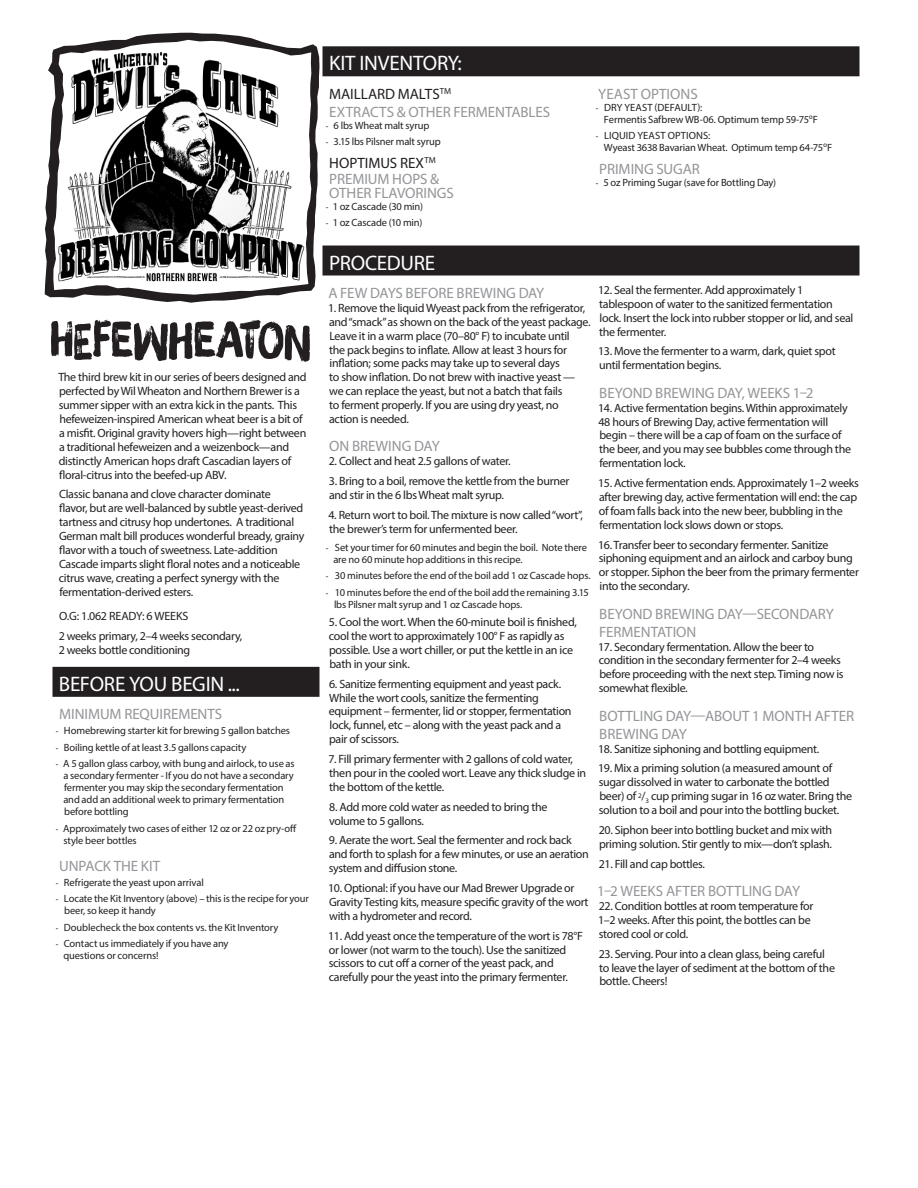
<style>
.page{position:relative;width:918px;height:1188px;background:#fff}
.page>*{position:absolute;margin:0;border:0;box-sizing:border-box;transform-origin:0 0}
.t1{font:21px "Myriad Pro";letter-spacing:-.01em;color:#fff}
.t2{font:15px/18px "Myriad Pro";color:#939598}
.t3{font:15px "Myriad Pro";color:#231f20}
.body{font:12px/13.8px "Myriad Pro";letter-spacing:-.025em;color:#231f20}
.body-2{font:12px "Myriad Pro";letter-spacing:-.005em;color:#231f20}
.t4{font:10.5px/12px "Myriad Pro";letter-spacing:-.01em;color:#231f20}
.s1{font-family:"Futura"}
.s2{font-family:"Interstate";font-weight:300;font-stretch:condensed}
</style>
<div class="page">
<div style="left:52px;top:667px;width:268px;height:30px;background:#231f20"></div>
<div style="left:322px;top:46px;width:538px;height:30px;background:#231f20"></div>
<div style="left:322px;top:246px;width:538px;height:30px;background:#231f20"></div>
<svg style="left:45px;top:33px;width:274px;height:270px"></svg>
<svg style="left:51px;top:320px;width:259px;height:42px"></svg>
<p class="body" style="left:58px;top:370px;width:250px">The third brew kit in our series of beers designed and perfected by Wil Wheaton and Northern Brewer is a summer sipper with an extra kick in the pants. This hefeweizen-inspired American wheat beer is a bit of a misfit. Original gravity hovers high—right between a traditional hefeweizen and a weizenbock—and distinctly American hops draft Cascadian layers of floral-citrus into the beefed-up ABV.</p>
<p class="body" style="left:59px;top:487px;width:247px">Classic banana and clove character dominate<br>flavor, but are well-balanced by subtle yeast-derived tartness and citrusy hop undertones. A traditional German malt bill produces wonderful bready, grainy flavor with a touch of sweetness. Late-addition Cascade imparts slight floral notes and a noticeable citrus wave, creating a perfect synergy with the fermentation-derived esters.</p>
<p class="body-2" style="left:59px;top:608px;width:131px">O.G: 1.062 READY: 6 WEEKS</p>
<p class="body" style="left:59px;top:629px;width:185px">2 weeks primary, 2–4 weeks secondary,<br>2 weeks bottle conditioning</p>
<p class="t1" style="left:59px;top:671px;width:182px">BEFORE YOU BEGIN ...</p>
<p class="t2" style="left:59px;top:705px;width:165px">MINIMUM REQUIREMENTS</p>
<p class="t4" style="left:56px;top:725px;width:236px"><span class="s1">-</span> Homebrewing starter kit for brewing 5 gallon batches</p>
<p class="t4" style="left:56px;top:741px;width:192px"><span class="s1">-</span> Boiling kettle of at least 3.5 gallons capacity</p>
<p class="t4" style="left:63px;top:758px;width:233px;text-indent:-7px"><span class="s1">-</span> A 5 gallon glass carboy, with bung and airlock, to use as a secondary fermenter - If you do not have a secondary fermenter you may skip the secondary fermentation and add an additional week to primary fermentation before bottling</p>
<p class="t4" style="left:63px;top:822px;width:235px;text-indent:-7px"><span class="s1">-</span> Approximately two cases of either 12 oz or 22 oz pry-off style beer bottles</p>
<p class="t2" style="left:59px;top:857px;width:103px">UNPACK THE KIT</p>
<p class="t4" style="left:56px;top:876px;width:149px"><span class="s1">-</span> Refrigerate the yeast upon arrival</p>
<p class="t4" style="left:64px;top:893px;width:246px;text-indent:-8px"><span class="s1">-</span> Locate the Kit Inventory (above) – this is the recipe for your beer, so keep it handy</p>
<p class="t4" style="left:56px;top:921px;width:224px"><span class="s1">-</span> Doublecheck the box contents vs. the Kit Inventory</p>
<p class="t4" style="left:63px;top:938px;width:167px;text-indent:-7px"><span class="s1">-</span> Contact us immediately if you have any questions or concerns!</p>
<p class="t1" style="left:329px;top:50px;width:134px">KIT INVENTORY:</p>
<p class="t3" style="left:329px;top:85px;width:124px">MAILLARD MALTS<sup>TM</sup></p>
<p class="t2" style="left:329px;top:103px;width:222px">EXTRACTS &amp; OTHER FERMENTABLES</p>
<p class="t4" style="left:326px;top:119px;width:105px"><span class="s1">-</span> 6 lbs Wheat malt syrup</p>
<p class="t4" style="left:326px;top:136px;width:116px"><span class="s1">-</span> 3.15 lbs Pilsner malt syrup</p>
<p class="t3" style="left:329px;top:154px;width:108px">HOPTIMUS REX<sup>TM</sup></p>
<p class="t2" style="left:329px;top:172px;width:126px;line-height:13.5px">PREMIUM HOPS &amp;<br>OTHER FLAVORINGS</p>
<p class="t4" style="left:326px;top:200px;width:98px"><span class="s1">-</span> 1 oz Cascade (30 min)</p>
<p class="t4" style="left:326px;top:217px;width:98px"><span class="s1">-</span> 1 oz Cascade (10 min)</p>
<p class="t2" style="left:598px;top:85px;width:101px">YEAST OPTIONS</p>
<p class="t4" style="left:604px;top:101px;width:216px;text-indent:-8px"><span class="s1">-</span> DRY YEAST (DEFAULT):<br>Fermentis Safbrew WB-06. Optimum temp 59-75<span class="s2">°</span>F</p>
<p class="t4" style="left:604px;top:130px;width:230px;text-indent:-8px"><span class="s1">-</span> LIQUID YEAST OPTIONS:<br>Wyeast 3638 Bavarian Wheat. Optimum temp 64-75<span class="s2">°</span>F</p>
<p class="t2" style="left:599px;top:160px;width:102px">PRIMING SUGAR</p>
<p class="t4" style="left:596px;top:176px;width:182px"><span class="s1">-</span> 5 oz Priming Sugar (save for Bottling Day)</p>
<p class="t1" style="left:329px;top:250px;width:108px">PROCEDURE</p>
<p class="t2" style="left:328px;top:284px;width:217px">A FEW DAYS BEFORE BREWING DAY</p>
<p class="body" style="left:328px;top:301px;width:264px">1. Remove the liquid Wyeast pack from the refrigerator, and “smack” as shown on the back of the yeast package.<br>Leave it in a warm place (70–80° F) to incubate until<br>the pack begins to inflate. Allow at least 3 hours for inflation; some packs may take up to several days<br>to show inflation. Do not brew with inactive yeast — we can replace the yeast, but not a batch that fails<br>to ferment properly. If you are using dry yeast, no<br>action is needed.</p>
<p class="t2" style="left:329px;top:437px;width:112px">ON BREWING DAY</p>
<p class="body" style="left:329px;top:454px;width:183px">2. Collect and heat 2.5 gallons of water.</p>
<p class="body" style="left:329px;top:474px;width:242px">3. Bring to a boil, remove the kettle from the burner and stir in the 6 lbs Wheat malt syrup.</p>
<p class="body" style="left:328px;top:508px;width:256px">4. Return wort to boil. The mixture is now called “wort”, the brewer’s term for unfermented beer.</p>
<p class="t4" style="left:333px;top:541px;width:255px;text-indent:-7px"><span class="s1">-</span> Set your timer for 60 minutes and begin the boil. Note there are no 60 minute hop additions in this recipe.</p>
<p class="t4" style="left:326px;top:570px;width:266px"><span class="s1">-</span> 30 minutes before the end of the boil add 1 oz Cascade hops.</p>
<p class="t4" style="left:334px;top:586px;width:256px;text-indent:-8px"><span class="s1">-</span> 10 minutes before the end of the boil add the remaining 3.15 lbs Pilsner malt syrup and 1 oz Cascade hops.</p>
<p class="body" style="left:329px;top:615px;width:250px">5. Cool the wort. When the 60-minute boil is finished, cool the wort to approximately 100° F as rapidly as possible. Use a wort chiller, or put the kettle in an ice bath in your sink.</p>
<p class="body" style="left:329px;top:677px;width:244px">6. Sanitize fermenting equipment and yeast pack.<br>While the wort cools, sanitize the fermenting equipment – fermenter, lid or stopper, fermentation lock, funnel, etc – along with the yeast pack and a pair of scissors.</p>
<p class="body" style="left:328px;top:752px;width:259px">7. Fill primary fermenter with 2 gallons of cold water, then pour in the cooled wort. Leave any thick sludge in the bottom of the kettle.</p>
<p class="body" style="left:329px;top:800px;width:220px">8. Add more cold water as needed to bring the volume to 5 gallons.</p>
<p class="body" style="left:329px;top:833px;width:262px">9. Aerate the wort. Seal the fermenter and rock back and forth to splash for a few minutes, or use an aeration system and diffusion stone.</p>
<p class="body" style="left:328px;top:881px;width:262px">10. Optional: if you have our Mad Brewer Upgrade or<br>Gravity Testing kits, measure specific gravity of the wort with a hydrometer and record.</p>
<p class="body" style="left:328px;top:929px;width:256px">11. Add yeast once the temperature of the wort is 78°F or lower (not warm to the touch). Use the sanitized scissors to cut off a corner of the yeast pack, and carefully pour the yeast into the primary fermenter.</p>
<p class="body" style="left:598px;top:283px;width:257px">12. Seal the fermenter. Add approximately 1 tablespoon of water to the sanitized fermentation lock. Insert the lock into rubber stopper or lid, and seal the fermenter.</p>
<p class="body" style="left:598px;top:344px;width:239px">13. Move the fermenter to a warm, dark, quiet spot until fermentation begins.</p>
<p class="t2" style="left:599px;top:383px;width:216px">BEYOND BREWING DAY, WEEKS 1–2</p>
<p class="body" style="left:598px;top:401px;width:255px">14. Active fermentation begins. Within approximately 48 hours of Brewing Day, active fermentation will begin – there will be a cap of foam on the surface of the beer, and you may see bubbles come through the fermentation lock.</p>
<p class="body" style="left:598px;top:476px;width:262px">15. Active fermentation ends. Approximately 1–2 weeks after brewing day, active fermentation will end: the cap of foam falls back into the new beer, bubbling in the fermentation lock slows down or stops.</p>
<p class="body" style="left:598px;top:537px;width:262px">16. Transfer beer to secondary fermenter. Sanitize siphoning equipment and an airlock and carboy bung or stopper. Siphon the beer from the primary fermenter into the secondary.</p>
<p class="t2" style="left:599px;top:604px;width:236px">BEYOND BREWING DAY—SECONDARY<br>FERMENTATION</p>
<p class="body" style="left:598px;top:639px;width:247px">17. Secondary fermentation. Allow the beer to condition in the secondary fermenter for 2–4 weeks before proceeding with the next step. Timing now is somewhat flexible.</p>
<p class="t2" style="left:599px;top:706px;width:256px">BOTTLING DAY—ABOUT 1 MONTH AFTER<br>BREWING DAY</p>
<p class="body" style="left:598px;top:741px;width:223px">18. Sanitize siphoning and bottling equipment.</p>
<p class="body" style="left:598px;top:761px;width:256px">19. Mix a priming solution (a measured amount of sugar dissolved in water to carbonate the bottled beer) of <sup>2</sup>/<sub>3</sub> cup priming sugar in 16 oz water. Bring the solution to a boil and pour into the bottling bucket.</p>
<p class="body" style="left:599px;top:823px;width:235px">20. Siphon beer into bottling bucket and mix with priming solution. Stir gently to mix—don’t splash.</p>
<p class="body" style="left:599px;top:857px;width:108px">21. Fill and cap bottles.</p>
<p class="t2" style="left:597px;top:882px;width:204px">1–2 WEEKS AFTER BOTTLING DAY</p>
<p class="body" style="left:598px;top:899px;width:217px">22. Condition bottles at room temperature for<br>1–2 weeks. After this point, the bottles can be stored cool or cold.</p>
<p class="body" style="left:599px;top:947px;width:238px">23. Serving. Pour into a clean glass, being careful to leave the layer of sediment at the bottom of the bottle. Cheers!</p>
</div>
